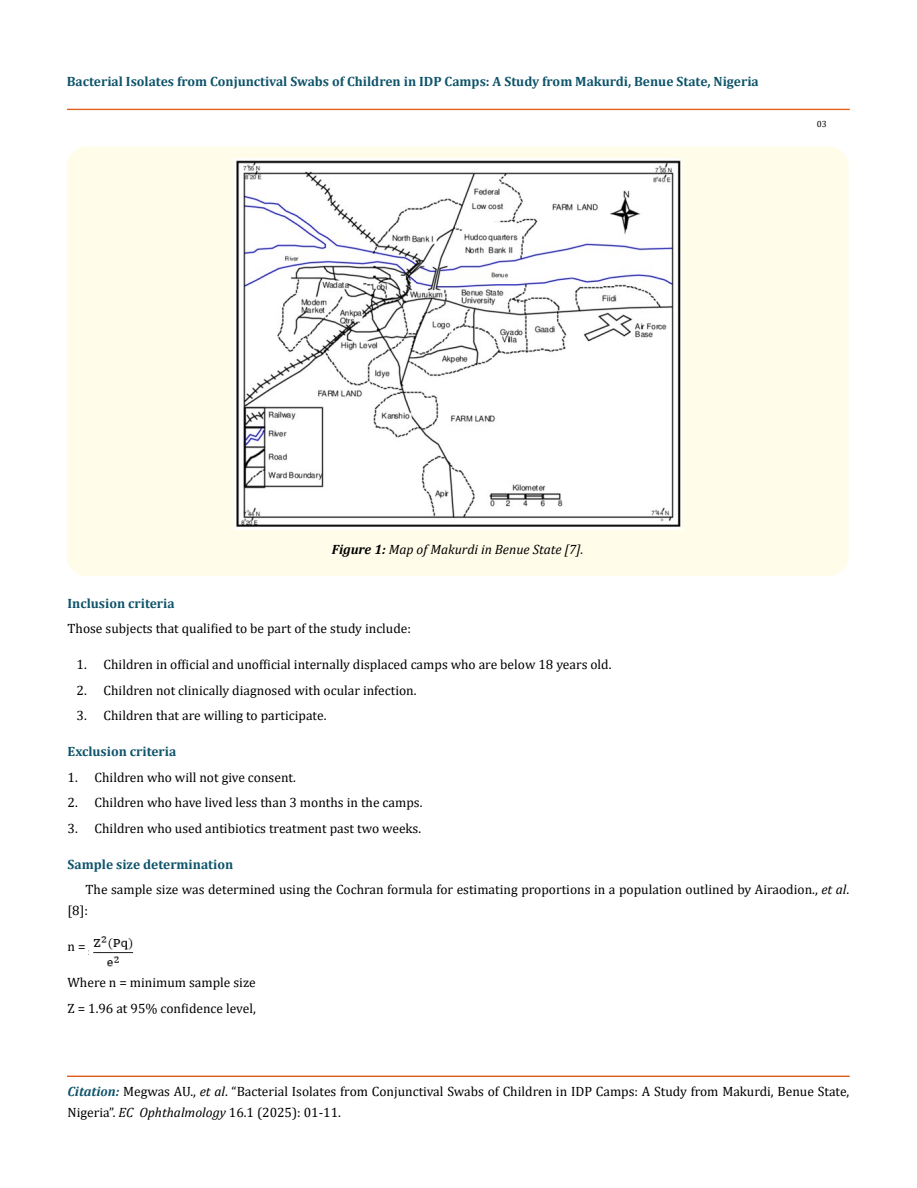
<style>
.page{position:relative;width:917px;height:1188px;background:#fff}
.page>*{position:absolute;margin:0;border:0;box-sizing:border-box;transform-origin:0 0}
.t1{font:13.5px/25.5px "Cambria";color:#000}
.t2{font:700 13.5px "Cambria";color:#0e546a}
.t3{font:italic 13.5px "Cambria";color:#000}
.t4{font:9px "Cambria";color:#000}
.s1{font-weight:700}
.s2{font-weight:700;color:#0e546a}
.s3{font-style:italic}
.s4{font-weight:700;font-style:italic;color:#0e546a}
</style>
<div class="page">
<div style="left:67px;top:109px;width:782px;height:1px;border:1px solid #e05d1a"></div>
<div style="left:67px;top:1076px;width:782px;height:1px;border:1px solid #e05d1a"></div>
<div style="left:67px;top:147px;width:781px;height:429px;background:#fffde9;border-radius:19px"></div>
<img style="left:234px;top:158px;width:447px;height:372px">
<img style="left:88px;top:936px;width:46px;height:31px">
<p class="t2" style="left:67px;top:72px;width:693px">Bacterial Isolates from Conjunctival Swabs of Children in IDP Camps: A Study from Makurdi, Benue State, Nigeria</p>
<p class="t4" style="left:816px;top:118px;width:11px">03</p>
<p class="t3" style="left:332px;top:539px;width:253px"><span class="s1">Figure 1:</span> Map of Makurdi in Benue State [7].</p>
<p class="t2" style="left:68px;top:594px;width:109px">Inclusion criteria</p>
<p class="t1" style="left:68px;top:616px;width:345px">Those subjects that qualified to be part of the study include:</p>
<p class="t1" style="left:77px;top:652px;width:536px">1. Children in official and unofficial internally displaced camps who are below 18 years old.</p>
<p class="t1" style="left:77px;top:677px;width:341px">2. Children not clinically diagnosed with ocular infection.</p>
<p class="t1" style="left:77px;top:703px;width:251px">3. Children that are willing to participate.</p>
<p class="t2" style="left:68px;top:742px;width:110px">Exclusion criteria</p>
<p class="t1" style="left:68px;top:764px;width:230px">1. Children who will not give consent.</p>
<p class="t1" style="left:68px;top:790px;width:356px">2. Children who have lived less than 3 months in the camps.</p>
<p class="t1" style="left:68px;top:815px;width:355px">3. Children who used antibiotics treatment past two weeks.</p>
<p class="t1" style="left:85px;top:851px;width:765px;text-indent:-18px"><span class="s2">Sample size determination<br></span>The sample size was determined using the Cochran formula for estimating proportions in a population outlined by Airaodion., <span class="s3">et al</span>.</p>
<p class="t1" style="left:67px;top:898px;width:22px">[8]:</p>
<p class="t1" style="left:67px;top:934px;width:19px">n =</p>
<p class="t1" style="left:67px;top:970px;width:190px">Where n = minimum sample size<br>Z = 1.96 at 95% confidence level,</p>
<p class="t1" style="left:68px;top:1081px;width:783px;line-height:21px"><span class="s4">Citation:</span> Megwas AU., <span class="s3">et al</span>. “Bacterial Isolates from Conjunctival Swabs of Children in IDP Camps: A Study from Makurdi, Benue State,<br>Nigeria”. <span class="s3">EC Ophthalmology</span> 16.1 (2025): 01-11.</p>
</div>
